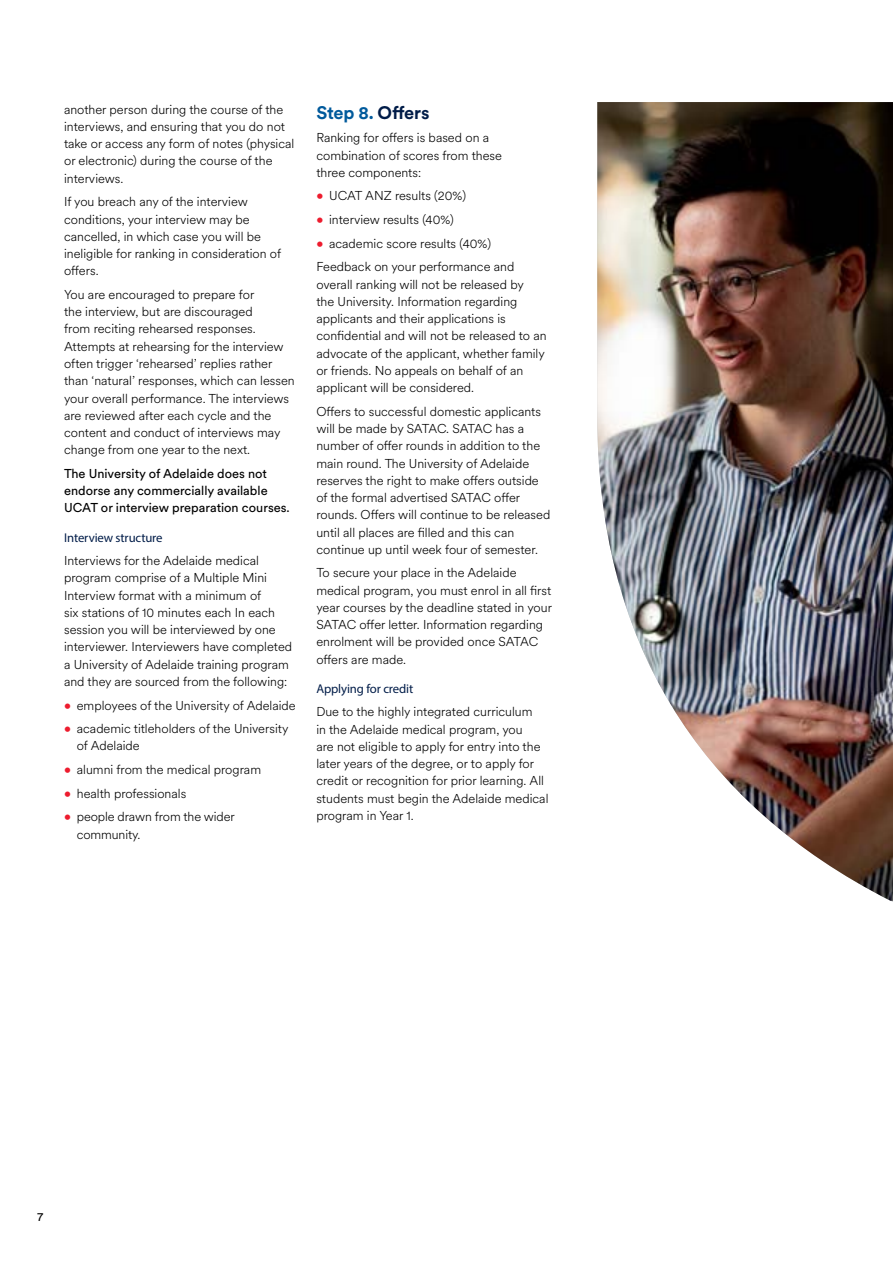
<style>
.page{position:relative;width:893px;height:1263px;background:#fff}
.page>*{position:absolute;margin:0;border:0;box-sizing:border-box;transform-origin:0 0}
.t1{font:700 18px "Circular XX";letter-spacing:-.01em;color:#005a9c}
.t2{font:300 12.75px/17.2px "Circular XX";color:#000}
.t3{font:12.75px/17.2px "Circular XX";color:#000}
.t4{font:12.75px "Myriad Pro";letter-spacing:-.01em;color:#001c48}
.t5{font:12px "Circular XX";color:#000}
.s1{font-weight:700;color:#ed1c2e}
.s2{color:#001c48}
</style>
<div class="page">
<img style="left:597px;top:102px;width:296px;height:799px">
<p class="t2" style="left:64px;top:100px;width:232px">another person during the course of the interviews, and ensuring that you do not take or access any form of notes (physical or electronic) during the course of the interviews.</p>
<p class="t2" style="left:64px;top:193px;width:219px">If you breach any of the interview conditions, your interview may be cancelled, in which case you will be ineligible for ranking in consideration of offers.</p>
<p class="t2" style="left:64px;top:285px;width:232px">You are encouraged to prepare for<br>the interview, but are discouraged<br>from reciting rehearsed responses.<br>Attempts at rehearsing for the interview often trigger ‘rehearsed’ replies rather than ‘natural’ responses, which can lessen your overall performance. The interviews are reviewed after each cycle and the content and conduct of interviews may change from one year to the next.</p>
<p class="t3" style="left:64px;top:464px;width:227px">The University of Adelaide does not endorse any commercially available<br>UCAT or interview preparation courses.</p>
<p class="t4" style="left:64px;top:529px;width:100px">Interview structure</p>
<p class="t2" style="left:64px;top:551px;width:230px">Interviews for the Adelaide medical program comprise of a Multiple Mini Interview format with a minimum of<br>six stations of 10 minutes each In each session you will be interviewed by one interviewer. Interviewers have completed a University of Adelaide training program and they are sourced from the following:</p>
<p class="t2" style="left:64px;top:696px;width:233px"><span class="s1">•</span> employees of the University of Adelaide</p>
<p class="t2" style="left:77px;top:719px;width:213px;text-indent:-13px"><span class="s1">•</span> academic titleholders of the University of Adelaide</p>
<p class="t2" style="left:64px;top:760px;width:199px"><span class="s1">•</span> alumni from the medical program</p>
<p class="t2" style="left:64px;top:784px;width:124px"><span class="s1">•</span> health professionals</p>
<p class="t2" style="left:77px;top:808px;width:159px;text-indent:-13px"><span class="s1">•</span> people drawn from the wider community.</p>
<h1 class="t1" style="left:316px;top:100px;width:115px">Step 8. <span class="s2">Offers</span></h1>
<p class="t2" style="left:316px;top:129px;width:187px">Ranking for offers is based on a combination of scores from these three components:</p>
<p class="t2" style="left:316px;top:187px;width:151px"><span class="s1">•</span> UCAT ANZ results (20%)</p>
<p class="t2" style="left:316px;top:210px;width:139px"><span class="s1">•</span> interview results (40%)</p>
<p class="t2" style="left:316px;top:231px;width:199px;line-height:23.7px"><span class="s1">•</span> academic score results (40%)<br>Feedback on your performance and</p>
<p class="t2" style="left:316px;top:275px;width:232px">overall ranking will not be released by<br>the University. Information regarding applicants and their applications is confidential and will not be released to an advocate of the applicant, whether family or friends. No appeals on behalf of an applicant will be considered.</p>
<p class="t2" style="left:316px;top:402px;width:235px">Offers to successful domestic applicants will be made by SATAC. SATAC has a number of offer rounds in addition to the main round. The University of Adelaide reserves the right to make offers outside of the formal advertised SATAC offer rounds. Offers will continue to be released until all places are filled and this can continue up until week four of semester.</p>
<p class="t2" style="left:316px;top:564px;width:237px">To secure your place in the Adelaide medical program, you must enrol in all first year courses by the deadline stated in your SATAC offer letter. Information regarding enrolment will be provided once SATAC offers are made.</p>
<p class="t4" style="left:316px;top:681px;width:98px">Applying for credit</p>
<p class="t2" style="left:316px;top:703px;width:234px">Due to the highly integrated curriculum<br>in the Adelaide medical program, you<br>are not eligible to apply for entry into the later years of the degree, or to apply for credit or recognition for prior learning. All students must begin the Adelaide medical program in Year 1.</p>
<p class="t5" style="left:37px;top:1208px;width:8px">7</p>
</div>
